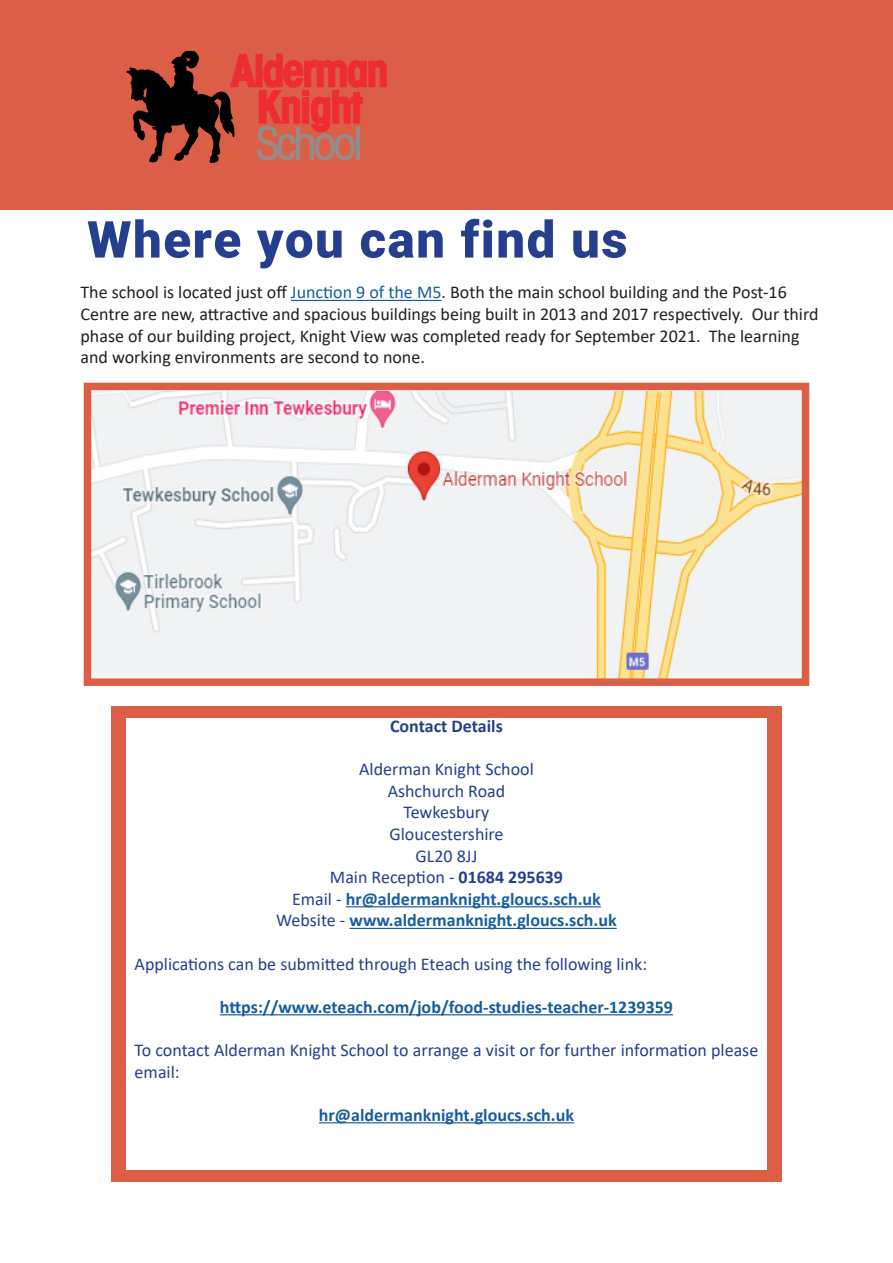
<style>
.page{position:relative;width:893px;height:1263px;background:#fff}
.page>*{position:absolute;margin:0;border:0;box-sizing:border-box;transform-origin:0 0}
.DH_Heading{font:900 51px "Roboto";letter-spacing:.03em;color:#253f8e}
.DH_Para_Style{font:18px/21.6px "Calibri";color:#231f20}
.DH_Para_Style-2{font:18px/21.6px "Calibri";color:#253f8e}
.DH_Para_Style-3{font:700 18px "Calibri";color:#175d9e}
.DH_Para_Style-4{font:700 18px "Calibri";color:#253f8e}
.s1{color:#175d9e}
.s2{font-weight:700}
.s3{font-weight:400;color:#253f8e}
</style>
<div class="page">
<hr style="left:291px;top:300px;width:151px;height:1px;background:#175d9e">
<div style="left:0;top:0;width:893px;height:209px;background:#db5f47"></div>
<svg style="left:127px;top:51px;width:259px;height:112px"></svg>
<img style="left:93px;top:392px;width:707px;height:285px">
<div style="left:84px;top:383px;width:725px;height:303px;border:8px solid #db5f47"></div>
<div style="left:111px;top:707px;width:671px;height:475px;background:#db5f47"></div>
<div style="left:126px;top:718px;width:641px;height:452px;background:#fff"></div>
<hr style="left:346px;top:906px;width:255px;height:1px;background:#175d9e">
<hr style="left:350px;top:928px;width:267px;height:1px;background:#175d9e">
<hr style="left:220px;top:1014px;width:453px;height:1px;background:#175d9e">
<hr style="left:319px;top:1122px;width:255px;height:1px;background:#175d9e">
<p class="DH_Heading" style="left:87px;top:204px;width:542px">Where you can find us</p>
<p class="DH_Para_Style" style="left:81px;top:281px;width:739px">The school is located just off <span class="s1">Junction 9 of the M5</span>. Both the main school building and the Post-16<br>Centre are new, attractive and spacious buildings being built in 2013 and 2017 respectively. Our third phase of our building project, Knight View was completed ready for September 2021. The learning and working environments are second to none.</p>
<p class="DH_Para_Style-4" style="left:390px;top:713px;width:114px">Contact Details</p>
<p class="DH_Para_Style-2" style="left:359px;top:758px;width:176px">Alderman Knight School</p>
<p class="DH_Para_Style-2" style="left:388px;top:779px;width:119px">Ashchurch Road</p>
<p class="DH_Para_Style-2" style="left:403px;top:801px;width:87px">Tewkesbury</p>
<p class="DH_Para_Style-2" style="left:389px;top:823px;width:116px">Gloucestershire</p>
<p class="DH_Para_Style-2" style="left:416px;top:844px;width:63px">GL20 8JJ</p>
<p class="DH_Para_Style-2" style="left:330px;top:866px;width:235px">Main Reception - <span class="s2">01684 295639</span></p>
<p class="DH_Para_Style-3" style="left:292px;top:886px;width:310px"><span class="s3">Email -</span> hr@aldermanknight.gloucs.sch.uk</p>
<p class="DH_Para_Style-3" style="left:276px;top:908px;width:342px"><span class="s3">Website -</span> www.aldermanknight.gloucs.sch.uk</p>
<p class="DH_Para_Style-2" style="left:135px;top:952px;width:514px">Applications can be submitted through Eteach using the following link:</p>
<p class="DH_Para_Style-3" style="left:220px;top:994px;width:455px">https://www.eteach.com/job/food-studies-teacher-1239359</p>
<p class="DH_Para_Style-2" style="left:135px;top:1039px;width:625px">To contact Alderman Knight School to arrange a visit or for further information please email:</p>
<p class="DH_Para_Style-3" style="left:319px;top:1102px;width:257px">hr@aldermanknight.gloucs.sch.uk</p>
</div>
